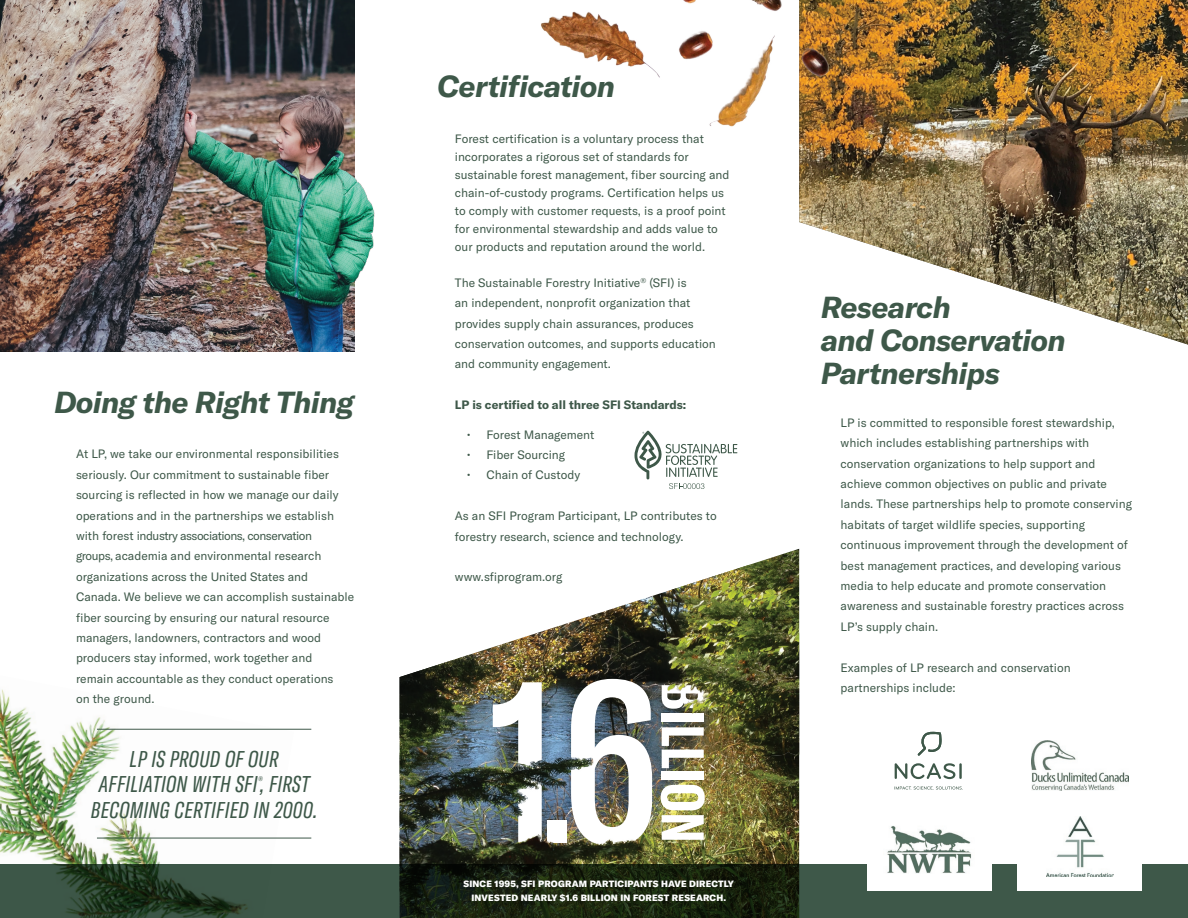
<style>
.page{position:relative;width:1188px;height:918px;background:#fff}
.page>*{position:absolute;margin:0;border:0;box-sizing:border-box;transform-origin:0 0}
.t1{font:500 extra-condensed 230.85px "GT America";color:#fff}
.t2{font:700 extra-condensed 59.25px "GT America";color:#fff}
.t3{font:italic 700 30px/33px "GT America";letter-spacing:-.02em;color:#3e5849}
.t4{font:italic extra-condensed 22.5px/25.7px "GT America";letter-spacing:.02em;color:#3e5849;text-align:center}
.t5{font:12px/20.4px "GT America";color:#3e5849}
.t6{font:700 12px "GT America";color:#3e5849}
.t7{font:900 9px/14.4px "GT America";letter-spacing:.02em;color:#fff;text-align:center}
.t8{font:italic extra-condensed 6.6px "GT America";color:#3e5849}
.s1{font-size:168.6px}
</style>
<div class="page">
<img style="left:400px;top:549px;width:399px;height:315px">
<img style="left:0;top:689px;width:294px;height:175px">
<svg style="left:0;top:864px;width:1188px;height:54px;background:#2c402e"></svg>
<img style="left:799px;top:0;width:389px;height:345px">
<hr style="left:97px;top:729px;width:214px;height:1px;background:#3e5849">
<hr style="left:97px;top:838px;width:214px;height:1px;background:#3e5849">
<img style="left:541px;top:0;width:359px;height:145px">
<div style="left:867px;top:803px;width:124px;height:87px;background:#fff"></div>
<img style="left:887px;top:826px;width:85px;height:47px">
<div style="left:1018px;top:803px;width:124px;height:87px;background:#fff"></div>
<img style="left:1046px;top:817px;width:67px;height:59px">
<img style="left:1031px;top:740px;width:98px;height:51px">
<svg style="left:918px;top:732px;width:24px;height:24px"></svg>
<svg style="left:895px;top:763px;width:67px;height:16px"></svg>
<svg style="left:894px;top:786px;width:69px;height:4px"></svg>
<img style="left:0;top:0;width:375px;height:352px">
<svg style="left:635px;top:431px;width:102px;height:58px"></svg>
<h3 class="t3" style="left:54px;top:385px;width:302px">Doing the Right Thing</h3>
<p class="t5" style="left:76px;top:444px;width:280px">At LP, we take our environmental responsibilities seriously. Our commitment to sustainable fiber sourcing is reflected in how we manage our daily operations and in the partnerships we establish with forest industry associations, conservation<br>groups, academia and environmental research organizations across the United States and Canada. We believe we can accomplish sustainable fiber sourcing by ensuring our natural resource managers, landowners, contractors and wood producers stay informed, work together and<br>remain accountable as they conduct operations<br>on the ground.</p>
<h3 class="t4" style="left:99px;top:746px;width:212px">LP IS PROUD OF OUR<br>AFFILIATION WITH SFI, FIRST</h3>
<p class="t8" style="left:259px;top:775px;width:6px">®</p>
<h3 class="t4" style="left:91px;top:797px;width:228px">BECOMING CERTIFIED IN 2000.</h3>
<h3 class="t3" style="left:437px;top:69px;width:179px">Certification</h3>
<p class="t5" style="left:455px;top:130px;width:276px;line-height:18px">Forest certification is a voluntary process that incorporates a rigorous set of standards for sustainable forest management, fiber sourcing and chain-of-custody programs. Certification helps us to comply with customer requests, is a proof point for environmental stewardship and adds value to our products and reputation around the world.</p>
<p class="t5" style="left:455px;top:272px;width:263px">The Sustainable Forestry Initiative<sup>®</sup> (SFI) is<br>an independent, nonprofit organization that provides supply chain assurances, produces conservation outcomes, and supports education and community engagement.</p>
<p class="t6" style="left:455px;top:398px;width:233px">LP is certified to all three SFI Standards:</p>
<p class="t5" style="left:467px;top:424px;width:129px">• Forest Management</p>
<p class="t5" style="left:467px;top:445px;width:100px">• Fiber Sourcing</p>
<p class="t5" style="left:467px;top:465px;width:115px">• Chain of Custody</p>
<p class="t5" style="left:455px;top:506px;width:263px">As an SFI Program Participant, LP contributes to forestry research, science and technology.</p>
<p class="t5" style="left:455px;top:567px;width:109px">www.sfiprogram.org</p>
<h1 class="t1" style="left:489px;top:626px;width:171px">1<span class="s1">.</span>6</h1>
<h2 class="t2" style="left:718px;top:682px;width:162px;rotate:90deg">BILLION</h2>
<p class="t7" style="left:464px;top:876px;width:272px">SINCE 1995, SFI PROGRAM PARTICIPANTS HAVE DIRECTLY<br>INVESTED NEARLY $1.6 BILLION IN FOREST RESEARCH.</p>
<h3 class="t3" style="left:821px;top:290px;width:246px">Research<br>and Conservation<br>Partnerships</h3>
<p class="t5" style="left:841px;top:412px;width:293px">LP is committed to responsible forest stewardship, which includes establishing partnerships with conservation organizations to help support and achieve common objectives on public and private lands. These partnerships help to promote conserving habitats of target wildlife species, supporting continuous improvement through the development of best management practices, and developing various media to help educate and promote conservation awareness and sustainable forestry practices across LP’s supply chain.</p>
<p class="t5" style="left:841px;top:657px;width:232px">Examples of LP research and conservation partnerships include:</p>
</div>
